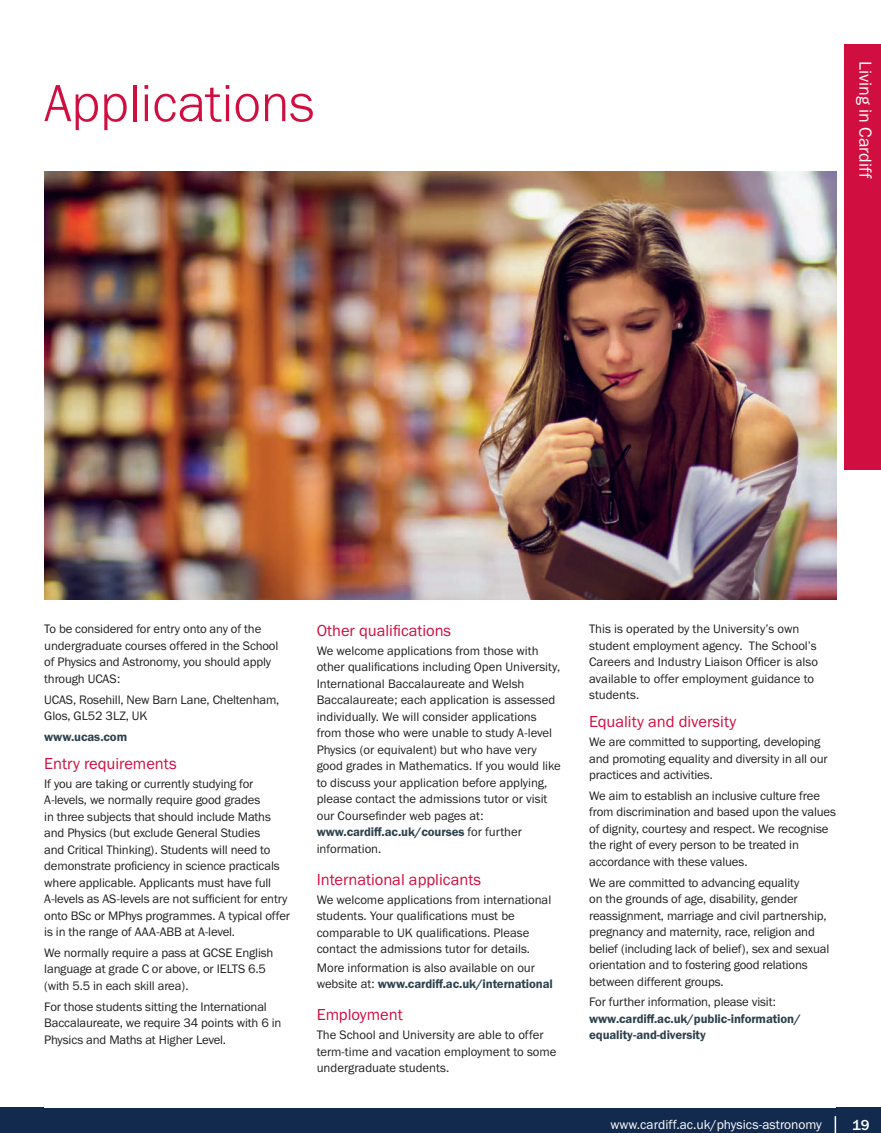
<style>
.page{position:relative;width:881px;height:1133px;background:#fff}
.page>*{position:absolute;margin:0;border:0;box-sizing:border-box;transform-origin:0 0}
.t1{font:300 54px "Franklin Gothic URW";color:#d10e40}
.t2{font:18px "Franklin Gothic URW Boo";color:#fff}
.t3{font:16.5px "Franklin Gothic URW Boo";color:#d10e40}
.t4{font:500 15px "Franklin Gothic URW";color:#fff}
.t5{font:13.5px "Franklin Gothic URW Boo";color:#fff}
.t6{font:12.75px/16.5px "Franklin Gothic URW Boo";letter-spacing:-.01em;color:#231f20}
.t7{font:12.75px/16.5px "Franklin Gothic URW Dem";letter-spacing:-.01em;color:#2d424d}
.s1{font-family:"Franklin Gothic URW Boo";color:#231f20}
</style>
<div class="page">
<img style="left:44px;top:172px;width:792px;height:427px">
<div style="left:0;top:1107px;width:881px;height:26px;background:#132a4f"></div>
<svg style="left:834px;top:1116px;width:2px;height:17px"></svg>
<div style="left:844px;top:44px;width:37px;height:425px;background:#d10e40"></div>
<h1 class="t1" style="left:44px;top:69px;width:271px">Applications</h1>
<h2 class="t2" style="left:876px;top:61px;width:119px;rotate:90deg">Living in Cardiff</h2>
<p class="t6" style="left:44px;top:620px;width:236px">To be considered for entry onto any of the undergraduate courses offered in the School of Physics and Astronomy, you should apply through UCAS:</p>
<p class="t6" style="left:44px;top:691px;width:237px">UCAS, Rosehill, New Barn Lane, Cheltenham,<br>Glos, GL52 3LZ, UK</p>
<p class="t7" style="left:44px;top:728px;width:84px">www.ucas.com</p>
<p class="t3" style="left:44px;top:753px;width:134px">Entry requirements</p>
<p class="t6" style="left:44px;top:775px;width:247px">If you are taking or currently studying for A-levels, we normally require good grades<br>in three subjects that should include Maths and Physics (but exclude General Studies<br>and Critical Thinking). Students will need to demonstrate proficiency in science practicals where applicable. Applicants must have full A-levels as AS-levels are not sufficient for entry onto BSc or MPhys programmes. A typical offer is in the range of AAA-ABB at A-level.</p>
<p class="t6" style="left:44px;top:944px;width:231px">We normally require a pass at GCSE English language at grade C or above, or IELTS 6.5 (with 5.5 in each skill area).</p>
<p class="t6" style="left:44px;top:998px;width:239px">For those students sitting the International<br>Baccalaureate, we require 34 points with 6 in<br>Physics and Maths at Higher Level.</p>
<p class="t3" style="left:317px;top:620px;width:136px">Other qualifications</p>
<p class="t6" style="left:317px;top:642px;width:246px">We welcome applications from those with other qualifications including Open University, International Baccalaureate and Welsh Baccalaureate; each application is assessed individually. We will consider applications from those who were unable to study A-level Physics (or equivalent) but who have very good grades in Mathematics. If you would like to discuss your application before applying, please contact the admissions tutor or visit our Coursefinder web pages at:</p>
<p class="t7" style="left:317px;top:823px;width:207px">www.cardiff.ac.uk/courses <span class="s1">for further</span></p>
<p class="t6" style="left:317px;top:840px;width:66px">information.</p>
<p class="t3" style="left:317px;top:869px;width:166px">International applicants</p>
<p class="t6" style="left:317px;top:890px;width:236px">We welcome applications from international students. Your qualifications must be comparable to UK qualifications. Please contact the admissions tutor for details.</p>
<p class="t6" style="left:317px;top:959px;width:220px">More information is also available on our</p>
<p class="t7" style="left:317px;top:975px;width:238px"><span class="s1">website at:</span> www.cardiff.ac.uk/international</p>
<p class="t3" style="left:317px;top:1004px;width:88px">Employment</p>
<p class="t6" style="left:317px;top:1026px;width:241px">The School and University are able to offer term-time and vacation employment to some undergraduate students.</p>
<p class="t6" style="left:589px;top:620px;width:230px">This is operated by the University’s own student employment agency. The School’s Careers and Industry Liaison Officer is also available to offer employment guidance to students.</p>
<p class="t3" style="left:589px;top:711px;width:148px">Equality and diversity</p>
<p class="t6" style="left:589px;top:733px;width:240px">We are committed to supporting, developing and promoting equality and diversity in all our practices and activities.</p>
<p class="t6" style="left:589px;top:787px;width:248px">We aim to establish an inclusive culture free from discrimination and based upon the values of dignity, courtesy and respect. We recognise the right of every person to be treated in accordance with these values.</p>
<p class="t6" style="left:589px;top:874px;width:242px">We are committed to advancing equality<br>on the grounds of age, disability, gender reassignment, marriage and civil partnership, pregnancy and maternity, race, religion and belief (including lack of belief), sex and sexual orientation and to fostering good relations between different groups.</p>
<p class="t6" style="left:589px;top:993px;width:188px">For further information, please visit:</p>
<p class="t7" style="left:589px;top:1010px;width:213px">www.cardiff.ac.uk/public-information/ equality-and-diversity</p>
<p class="t5" style="left:610px;top:1116px;width:213px">www.cardiff.ac.uk/physics-astronomy</p>
<p class="t4" style="left:852px;top:1115px;width:19px">21</p>
<p class="t4" style="left:852px;top:1115px;width:19px">19</p>
</div>
